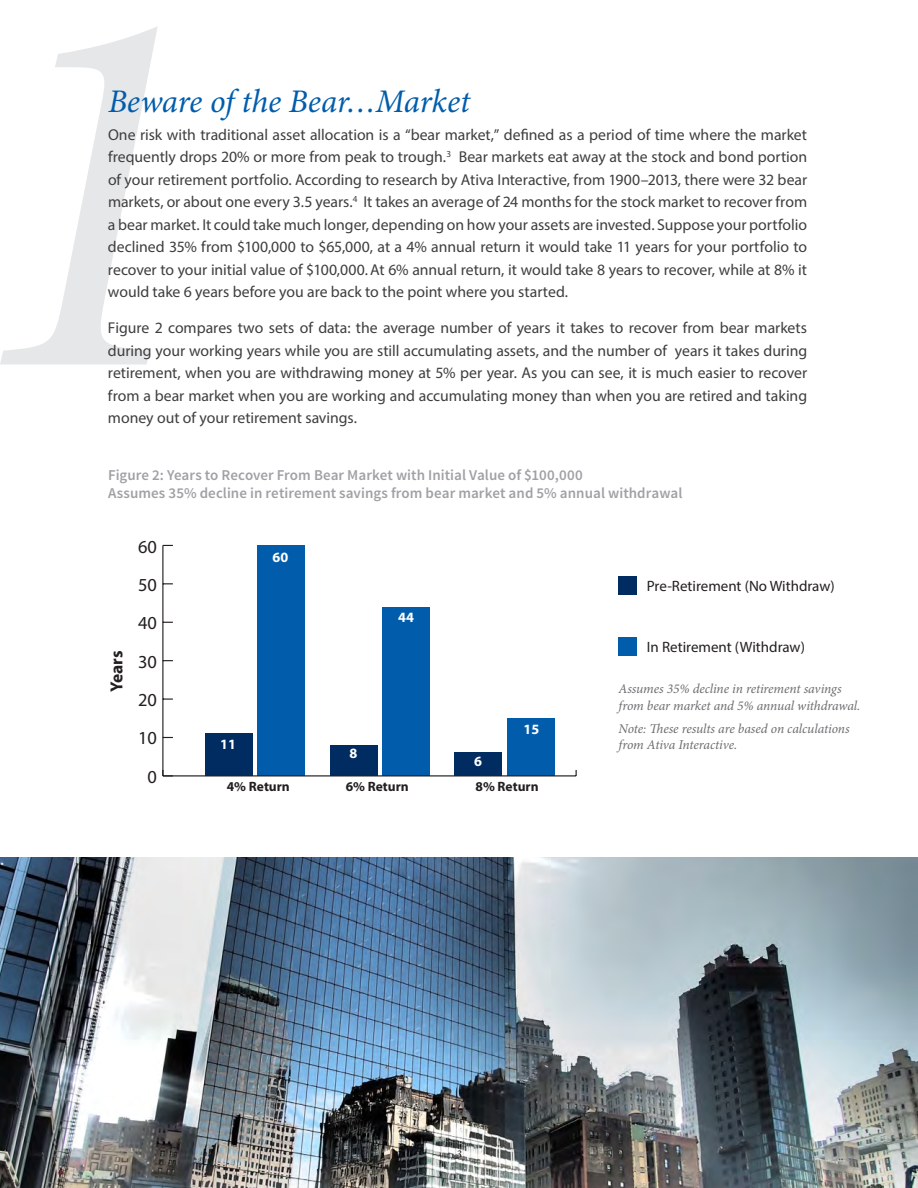
<style>
.page{position:relative;width:918px;height:1188px;background:#fff}
.page>*{position:absolute;margin:0;border:0;box-sizing:border-box;transform-origin:0 0}
.t1{font:italic 33px "Minion Pro";letter-spacing:-.005em;color:#015dac}
.t2{font:18.45px "Myriad Pro";color:#231f20}
.t3{font:700 17.55px "Myriad Pro";color:#231f20}
.t4{font:15.75px/22.5px "Myriad Pro";color:#3e3e3f;text-align:justify}
.t5{font:600 15px/18px "Source Sans Pro";letter-spacing:.005em;color:#a0a1a5}
.t6{font:15px "Myriad Pro";color:#231f20}
.t7{font:700 14.25px "Myriad Pro";color:#fff}
.t8{font:italic 13.5px/16.2px "Minion Pro";letter-spacing:-.01em;color:#6c6d70}
.t9{font:700 13.5px "Myriad Pro";color:#231f20}
.t10{font:italic 12px "Minion Pro";color:#231f20}
</style>
<div class="page">
<img style="left:0;top:857px;width:918px;height:331px">
<svg style="left:0;top:27px;width:158px;height:337px"></svg>
<div style="left:507px;top:718px;width:47px;height:58px;background:#015dac"></div>
<div style="left:455px;top:753px;width:47px;height:23px;background:#002c62"></div>
<div style="left:382px;top:607px;width:47px;height:169px;background:#015dac"></div>
<div style="left:330px;top:745px;width:47px;height:31px;background:#002c62"></div>
<div style="left:257px;top:546px;width:47px;height:230px;background:#015dac"></div>
<div style="left:205px;top:734px;width:47px;height:42px;background:#002c62"></div>
<hr style="left:163px;top:775px;width:413px;height:1px;background:#231f20">
<hr style="left:162px;top:545px;width:1px;height:231px;background:#231f20">
<svg style="left:162px;top:770px;width:11px;height:6px"></svg>
<div style="left:619px;top:576px;width:18px;height:18px;background:#002c62"></div>
<div style="left:619px;top:637px;width:18px;height:19px;background:#015dac"></div>
<img style="left:0;top:0;width:1px;height:331px">
<h1 class="t1" style="left:108px;top:79px;width:364px">Beware of the Bear…Market</h1>
<p class="t4" style="left:108px;top:123px;width:701px">One risk with traditional asset allocation is a “bear market,” defined as a period of time where the market frequently drops 20% or more from peak to trough.<sup>3</sup> Bear markets eat away at the stock and bond portion of your retirement portfolio. According to research by Ativa Interactive, from 1900–2013, there were 32 bear markets, or about one every 3.5 years.<sup>4</sup> It takes an average of 24 months for the stock market to recover from a bear market. It could take much longer, depending on how your assets are invested. Suppose your portfolio declined 35% from $100,000 to $65,000, at a 4% annual return it would take 11 years for your portfolio to recover to your initial value of $100,000.At 6% annual return, it would take 8 years to recover, while at 8% it would take 6 years before you are back to the point where you started.</p>
<p class="t4" style="left:108px;top:317px;width:701px">Figure 2 compares two sets of data: the average number of years it takes to recover from bear markets during your working years while you are still accumulating assets, and the number of years it takes during retirement, when you are withdrawing money at 5% per year. As you can see, it is much easier to recover from a bear market when you are working and accumulating money than when you are retired and taking money out of your retirement savings.</p>
<p class="t5" style="left:108px;top:467px;width:576px">Figure 2: Years to Recover From Bear Market with Initial Value of $100,000<br>Assumes 35% decline in retirement savings from bear market and 5% annual withdrawal</p>
<p class="t3" style="left:105px;top:692px;width:43px;rotate:-90deg">Years</p>
<p class="t2" style="left:138px;top:535px;width:20px">60</p>
<p class="t2" style="left:138px;top:573px;width:20px">50</p>
<p class="t2" style="left:138px;top:612px;width:20px">40</p>
<p class="t2" style="left:138px;top:650px;width:20px">30</p>
<p class="t2" style="left:138px;top:688px;width:20px">20</p>
<p class="t2" style="left:138px;top:727px;width:20px">10</p>
<p class="t2" style="left:148px;top:765px;width:11px">0</p>
<p class="t7" style="left:272px;top:548px;width:17px">60</p>
<p class="t7" style="left:220px;top:735px;width:17px">11</p>
<p class="t7" style="left:398px;top:608px;width:17px">44</p>
<p class="t7" style="left:349px;top:744px;width:9px">8</p>
<p class="t7" style="left:474px;top:752px;width:9px">6</p>
<p class="t7" style="left:524px;top:719px;width:17px">15</p>
<p class="t9" style="left:227px;top:777px;width:65px">4% Return</p>
<p class="t9" style="left:346px;top:777px;width:65px">6% Return</p>
<p class="t9" style="left:476px;top:777px;width:65px">8% Return</p>
<p class="t6" style="left:647px;top:576px;width:189px">Pre-Retirement (No Withdraw)</p>
<p class="t6" style="left:647px;top:638px;width:160px">In Retirement (Withdraw)</p>
<p class="t8" style="left:619px;top:681px;width:243px">Assumes 35% decline in retirement savings from bear market and 5% annual withdrawal.</p>
<p class="t8" style="left:619px;top:720px;width:233px">Note: These results are based on calculations from Ativa Interactive.</p>
<p class="t10" style="left:456px;top:1146px;width:7px">3</p>
</div>
